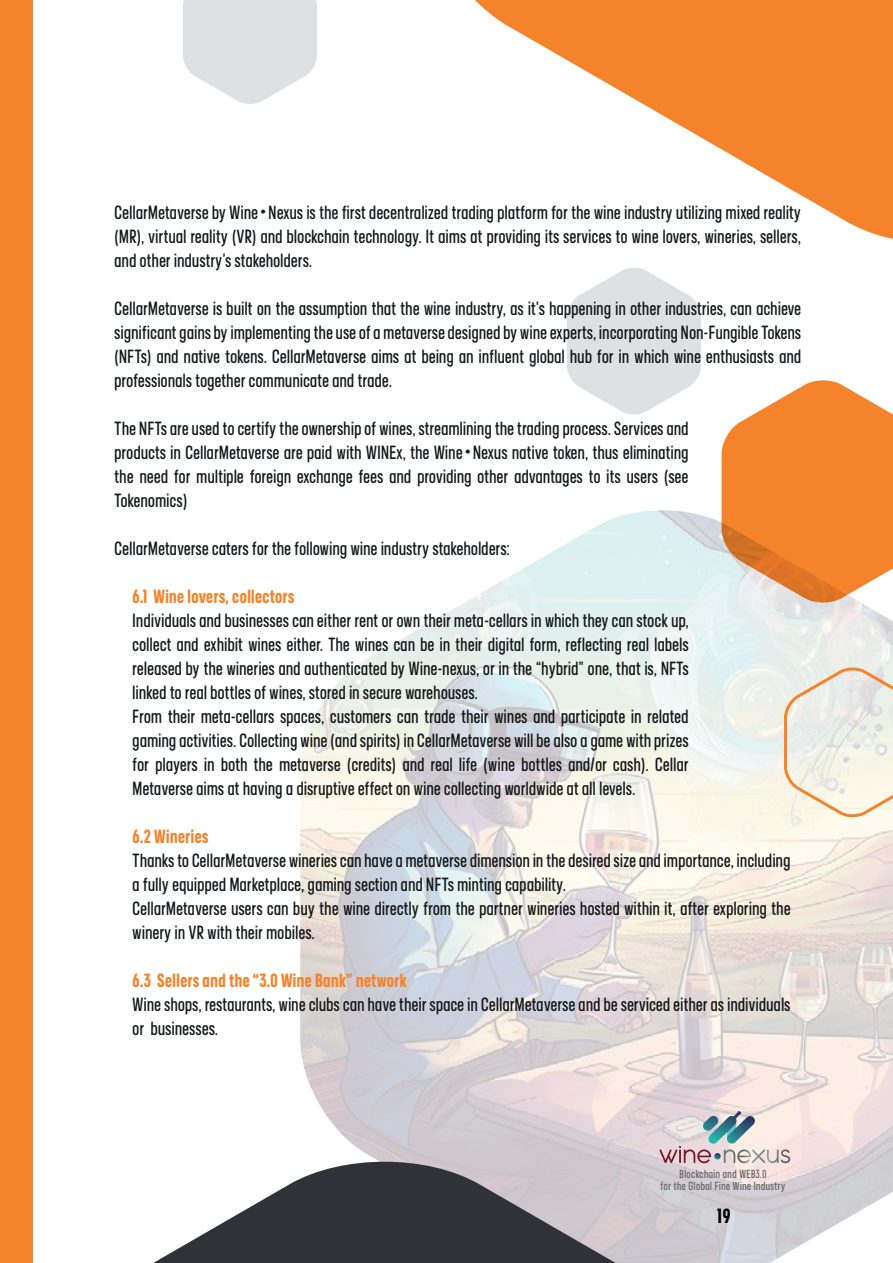
<style>
.page{position:relative;width:893px;height:1263px;background:#fff}
.page>*{position:absolute;margin:0;border:0;box-sizing:border-box;transform-origin:0 0}
.t1{font:700 21px "adineue PRO Cond";color:#000}
.t2{font:19.5px/24px "adineue PRO Cond";letter-spacing:.025em;color:#131718;text-align:justify}
.t3{font:700 19.5px "adineue PRO Cond";letter-spacing:.025em;color:#f5832b}
.t4{font:12px/12px "adineue PRO Cond";letter-spacing:.045em;color:#636667;text-align:center}
.s1{font-family:"Koz Go Pr 6 N"}
</style>
<div class="page">
<svg style="left:567px;top:268px;width:134px;height:146px"></svg>
<img style="left:300px;top:510px;width:593px;height:644px">
<svg style="left:475px;top:0;width:418px;height:239px;fill:#f5832b"></svg>
<svg style="left:153px;top:1154px;width:740px;height:109px"></svg>
<div style="left:0;top:0;width:33px;height:1263px;background:#f5832b"></div>
<svg style="left:183px;top:0;width:134px;height:104px"></svg>
<svg style="left:659px;top:1111px;width:131px;height:52px"></svg>
<svg style="left:722px;top:380px;width:171px;height:222px"></svg>
<svg style="left:782px;top:666px;width:111px;height:153px"></svg>
<p class="t2" style="left:115px;top:200px;width:688px">CellarMetaverse by Wine<span class="s1">・</span>Nexus is the first decentralized trading platform for the wine industry utilizing mixed reality (MR), virtual reality (VR) and blockchain technology. It aims at providing its services to wine lovers, wineries, sellers, and other industry’s stakeholders.</p>
<p class="t2" style="left:115px;top:296px;width:688px">CellarMetaverse is built on the assumption that the wine industry, as it’s happening in other industries, can achieve significant gains by implementing the use of a metaverse designed by wine experts, incorporating Non-Fungible Tokens (NFTs) and native tokens. CellarMetaverse aims at being an influent global hub for in which wine enthusiasts and professionals together communicate and trade.</p>
<p class="t2" style="left:115px;top:416px;width:575px">The NFTs are used to certify the ownership of wines, streamlining the trading process. Services and products in CellarMetaverse are paid with WINEx, the Wine<span class="s1">・</span>Nexus native token, thus eliminating the need for multiple foreign exchange fees and providing other advantages to its users (see Tokenomics)</p>
<p class="t2" style="left:115px;top:536px;width:397px">CellarMetaverse caters for the following wine industry stakeholders:</p>
<p class="t3" style="left:133px;top:585px;width:163px">6.1 Wine lovers, collectors</p>
<p class="t2" style="left:133px;top:608px;width:557px;text-align:left">Individuals and businesses can either rent or own their meta-cellars in which they can stock up, collect and exhibit wines either. The wines can be in their digital form, reflecting real labels released by the wineries and authenticated by Wine-nexus, or in the “hybrid” one, that is, NFTs linked to real bottles of wines, stored in secure warehouses.<br>From their meta-cellars spaces, customers can trade their wines and participate in related gaming activities. Collecting wine (and spirits) in CellarMetaverse will be also a game with prizes for players in both the metaverse (credits) and real life (wine bottles and/or cash). Cellar Metaverse aims at having a disruptive effect on wine collecting worldwide at all levels.</p>
<p class="t3" style="left:133px;top:825px;width:77px">6.2 Wineries</p>
<p class="t2" style="left:133px;top:848px;width:659px;text-align:left">Thanks to CellarMetaverse wineries can have a metaverse dimension in the desired size and importance, including a fully equipped Marketplace, gaming section and NFTs minting capability.<br>CellarMetaverse users can buy the wine directly from the partner wineries hosted within it, after exploring the winery in VR with their mobiles.</p>
<p class="t3" style="left:133px;top:969px;width:276px">6.3 Sellers and the “3.0 Wine Bank” network</p>
<p class="t2" style="left:133px;top:992px;width:659px">Wine shops, restaurants, wine clubs can have their space in CellarMetaverse and be serviced either as individuals or businesses.</p>
<p class="t4" style="left:661px;top:1167px;width:126px">Blockchain and WEB3.0<br>for the Global Fine Wine Industry</p>
<p class="t1" style="left:718px;top:1204px;width:14px">19</p>
</div>
